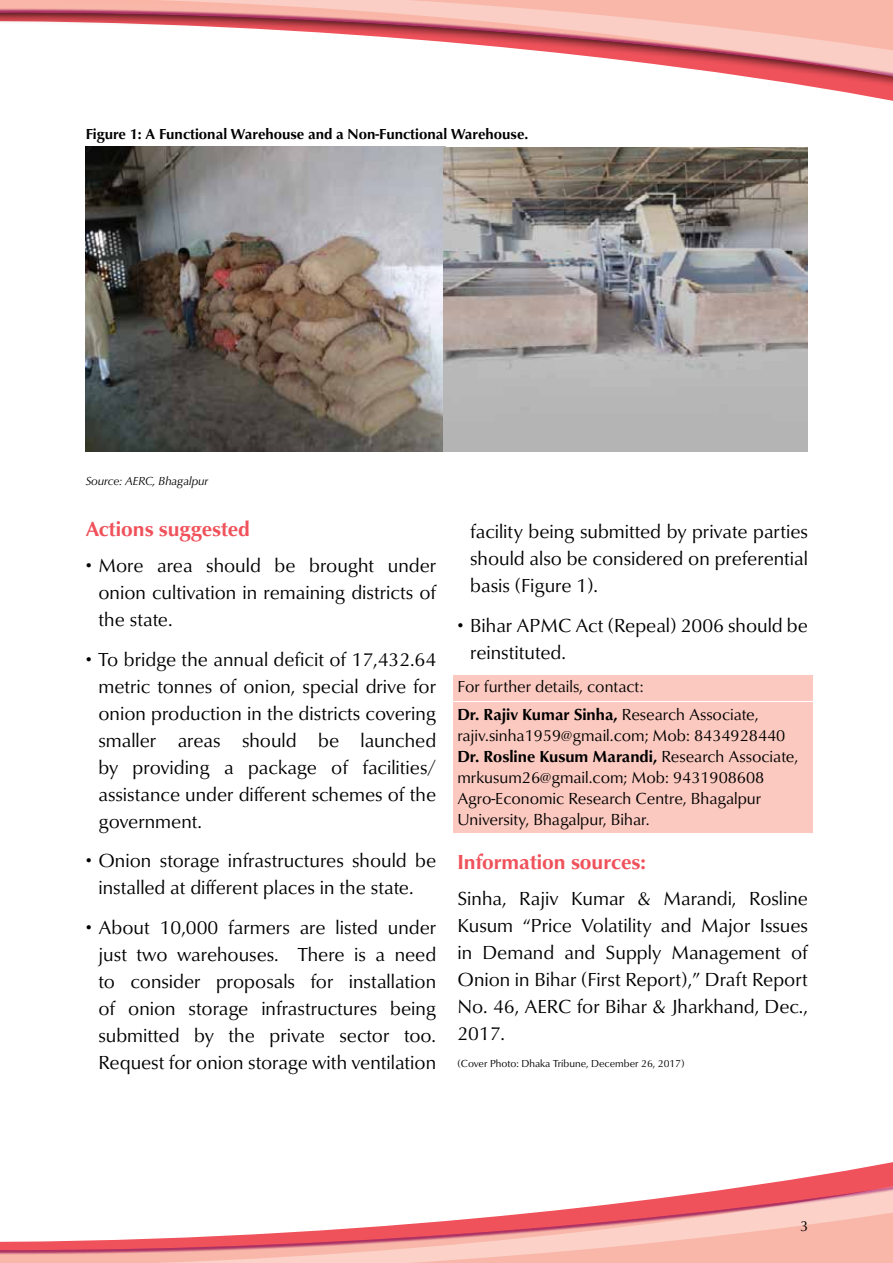
<style>
.page{position:relative;width:893px;height:1263px;background:#fff}
.page>*{position:absolute;margin:0;border:0;box-sizing:border-box;transform-origin:0 0}
.t1{font:700 21px "Classico URW";color:#f0525b}
.t2{font:19.5px/27px "Classico URW";color:#000;text-align:justify}
.t3{font:16.5px/21px "Classico URW";color:#000}
.t4{font:700 15px "Classico URW";color:#000}
.t5{font:15px "Classico URW";color:#000}
.t6{font:italic 12px "Classico URW";color:#000}
.t7{font:10.5px "Classico URW";color:#000}
.s1{font-weight:700}
</style>
<div class="page">
<div style="left:0;top:0;width:893px;height:94px;background:#940871;opacity:.75"></div>
<div style="left:0;top:1168px;width:893px;height:95px;background:#940871;opacity:.75"></div>
<div style="left:0;top:0;width:893px;height:84px;background:#f3776b;opacity:.5"></div>
<svg style="left:0;top:0;width:893px;height:79px"></svg>
<svg style="left:0;top:1184px;width:893px;height:79px"></svg>
<img style="left:86px;top:147px;width:722px;height:305px">
<div style="left:453px;top:676px;width:359px;height:25px;background:#fbc9c0"></div>
<div style="left:453px;top:703px;width:359px;height:130px;background:#fbc9c0"></div>
<p class="t4" style="left:86px;top:125px;width:444px">Figure 1: A Functional Warehouse and a Non-Functional Warehouse.</p>
<p class="t6" style="left:86px;top:474px;width:124px">Source: AERC, Bhagalpur</p>
<p class="t1" style="left:86px;top:516px;width:166px">Actions suggested</p>
<p class="t2" style="left:98px;top:552px;width:339px;text-indent:-13px">• More area should be brought under onion cultivation in remaining districts of the state.</p>
<p class="t2" style="left:98px;top:646px;width:339px;text-indent:-13px">• To bridge the annual deficit of 17,432.64 metric tonnes of onion, special drive for onion production in the districts covering smaller areas should be launched by providing a package of facilities/ assistance under different schemes of the government.</p>
<p class="t2" style="left:86px;top:847px;width:352px;text-align:center">• Onion storage infrastructures should be installed at different places in the state.</p>
<p class="t2" style="left:98px;top:914px;width:339px;text-indent:-13px">• About 10,000 farmers are listed under just two warehouses. There is a need to consider proposals for installation of onion storage infrastructures being submitted by the private sector too.<br>Request for onion storage with ventilation</p>
<p class="t2" style="left:470px;top:518px;width:339px">facility being submitted by private parties should also be considered on preferential basis (Figure 1).</p>
<p class="t2" style="left:470px;top:612px;width:339px;text-indent:-13px">• Bihar APMC Act (Repeal) 2006 should be reinstituted.</p>
<p class="t3" style="left:457px;top:673px;width:303px;line-height:27.3px">For further details, contact:<br><span class="s1">Dr. Rajiv Kumar Sinha,</span> Research Associate,</p>
<p class="t3" style="left:457px;top:725px;width:342px">rajiv.sinha1959@gmail.com; Mob: 8434928440<br><span class="s1">Dr. Rosline Kusum Marandi,</span> Research Associate, mrkusum26@gmail.com; Mob: 9431908608<br>Agro-Economic Research Centre, Bhagalpur University, Bhagalpur, Bihar.</p>
<p class="t1" style="left:457px;top:849px;width:190px">Information sources:</p>
<p class="t2" style="left:457px;top:885px;width:352px">Sinha, Rajiv Kumar &amp; Marandi, Rosline Kusum “Price Volatility and Major Issues in Demand and Supply Management of Onion in Bihar (First Report),” Draft Report No. 46, AERC for Bihar &amp; Jharkhand, Dec., 2017.</p>
<p class="t7" style="left:457px;top:1057px;width:229px">(Cover Photo: Dhaka Tribune, December 26, 2017)</p>
<p class="t5" style="left:800px;top:1216px;width:10px">3</p>
</div>
